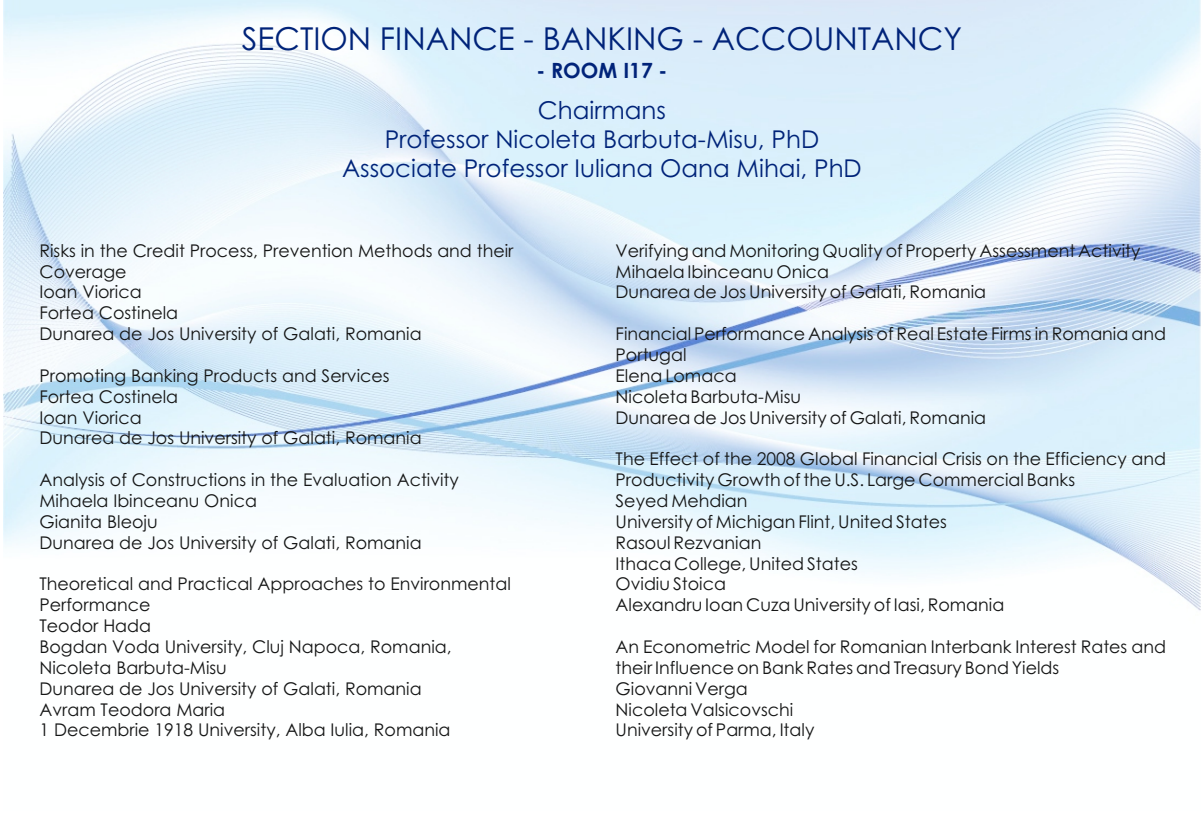
<style>
.page{position:relative;width:1201px;height:814px;background:#fff}
.page>*{position:absolute;margin:0;border:0;box-sizing:border-box;transform-origin:0 0}
.t1{font:31.5px "Century Gothic";color:#002379}
.t2{font:24.5px/29.2px "Century Gothic";color:#002379;text-align:center}
.t3{font:700 21px "Century Gothic";color:#002379}
.t4{font:17.5px/20.8px "Century Gothic";color:#151616}
</style>
<div class="page">
<img style="left:4px;top:0;width:1196px;height:611px">
<h1 class="t1" style="left:242px;top:26px;width:722px">SECTION FINANCE - BANKING - ACCOUNTANCY</h1>
<p class="t3" style="left:536px;top:62px;width:133px">- ROOM I17 -</p>
<h2 class="t2" style="left:342px;top:97px;width:521px">Chairmans<br>Professor Nicoleta Barbuta-Misu, PhD<br>Associate Professor Iuliana Oana Mihai, PhD</h2>
<p class="t4" style="left:39px;top:241px;width:475px">Risks in the Credit Process, Prevention Methods and their<br>Coverage<br>Ioan Viorica<br>Fortea Costinela<br>Dunarea de Jos University of Galati, Romania</p>
<p class="t4" style="left:39px;top:366px;width:384px">Promoting Banking Products and Services<br>Fortea Costinela<br>Ioan Viorica<br>Dunarea de Jos University of Galati, Romania</p>
<p class="t4" style="left:39px;top:471px;width:421px">Analysis of Constructions in the Evaluation Activity Mihaela Ibinceanu Onica<br>Gianita Bleoju<br>Dunarea de Jos University of Galati, Romania</p>
<p class="t4" style="left:39px;top:575px;width:473px">Theoretical and Practical Approaches to Environmental Performance<br>Teodor Hada<br>Bogdan Voda University, Cluj Napoca, Romania, Nicoleta Barbuta-Misu<br>Dunarea de Jos University of Galati, Romania<br>Avram Teodora Maria<br>1 Decembrie 1918 University, Alba Iulia, Romania</p>
<p class="t4" style="left:615px;top:241px;width:526px">Verifying and Monitoring Quality of Property Assessment Activity<br>Mihaela Ibinceanu Onica<br>Dunarea de Jos University of Galati, Romania</p>
<p class="t4" style="left:615px;top:325px;width:552px">Financial Performance Analysis of Real Estate Firms in Romania and<br>Portugal<br>Elena Lomaca<br>Nicoleta Barbuta-Misu<br>Dunarea de Jos University of Galati, Romania</p>
<p class="t4" style="left:615px;top:450px;width:552px">The Effect of the 2008 Global Financial Crisis on the Efficiency and Productivity Growth of the U.S. Large Commercial Banks<br>Seyed Mehdian<br>University of Michigan Flint, United States<br>Rasoul Rezvanian<br>Ithaca College, United States<br>Ovidiu Stoica<br>Alexandru Ioan Cuza University of Iasi, Romania</p>
<p class="t4" style="left:615px;top:637px;width:552px">An Econometric Model for Romanian Interbank Interest Rates and their Influence on Bank Rates and Treasury Bond Yields<br>Giovanni Verga<br>Nicoleta Valsicovschi<br>University of Parma, Italy</p>
</div>
